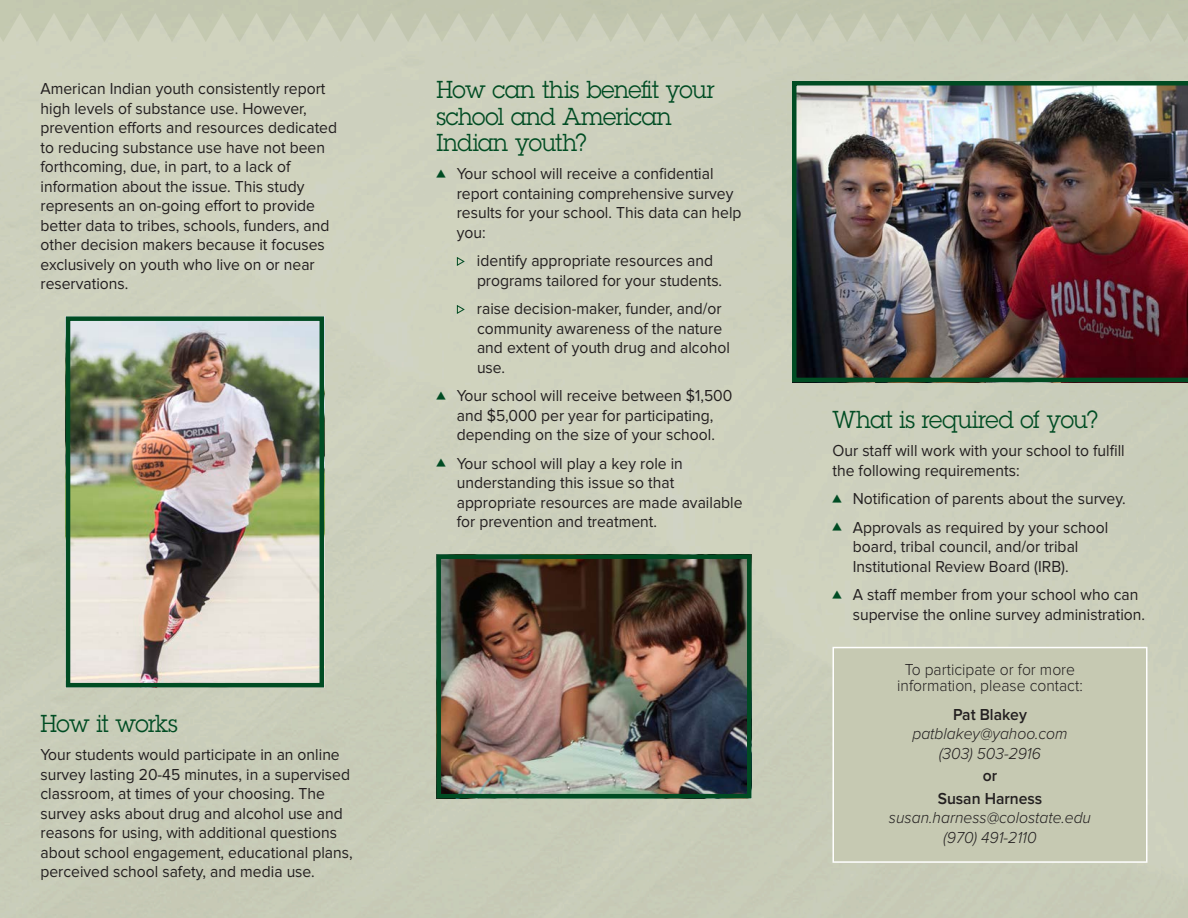
<style>
.page{position:relative;width:1188px;height:918px;background:#fff}
.page>*{position:absolute;margin:0;border:0;box-sizing:border-box;transform-origin:0 0}
.head_question{font:24px/26.2px "Lubalin Graph Std";letter-spacing:-.015em;color:#004c23;scale:.95 1}
.body{font:16.5px/19.5px "Proxima Nova";color:#231f20;scale:.95 1}
.body_bullet__x1{font:16.5px/19.5px "Proxima Nova";color:#231f20;scale:.95 1}
.body_bullet__x2{font:16.5px/19.5px "Proxima Nova";color:#231f20;scale:.95 1}
.body-2{font:italic 300 16.5px "Proxima Nova";color:#231f20;scale:.95 1}
.body-3{font:300 16.5px/16.5px "Proxima Nova";color:#231f20;text-align:center;scale:.95 1}
.body-4{font:600 16.5px "Proxima Nova";color:#231f20;scale:.95 1}
.s1{font-size:15px;color:#004c23}
</style>
<div class="page">
<div style="left:0;top:42px;width:1188px;height:876px;background:#cdd0bc"></div>
<svg style="left:457px;top:256px;width:8px;height:10px"></svg>
<svg style="left:457px;top:304px;width:8px;height:10px"></svg>
<img style="left:792px;top:81px;width:396px;height:301px">
<img style="left:441px;top:559px;width:306px;height:234px">
<div style="left:436px;top:554px;width:316px;height:244px;border:4px solid #004c23"></div>
<img style="left:71px;top:321px;width:248px;height:361px">
<div style="left:66px;top:316px;width:258px;height:371px;border:4px solid #004c23"></div>
<div style="left:833px;top:648px;width:314px;height:214px;background:#c6c9b2"></div>
<div style="left:832px;top:647px;width:316px;height:216px;border:2px solid #fff"></div>
<svg style="left:0;top:0;width:1188px;height:42px;background:#c4c9b2"></svg>
<p class="body" style="left:40px;top:79px;width:314px">American Indian youth consistently report high levels of substance use. However, prevention efforts and resources dedicated to reducing substance use have not been forthcoming, due, in part, to a lack of information about the issue. This study represents an on-going effort to provide better data to tribes, schools, funders, and other decision makers because it focuses exclusively on youth who live on or near reservations.</p>
<p class="head_question" style="left:40px;top:710px;width:146px">How it works</p>
<p class="body" style="left:40px;top:745px;width:330px">Your students would participate in an online survey lasting 20-45 minutes, in a supervised classroom, at times of your choosing. The survey asks about drug and alcohol use and reasons for using, with additional questions about school engagement, educational plans, perceived school safety, and media use.</p>
<p class="head_question" style="left:436px;top:76px;width:295px">How can this benefit your school and American<br>Indian youth?</p>
<p class="body_bullet__x1" style="left:457px;top:165px;width:301px;text-indent:-20px"><span class="s1">▲</span> Your school will receive a confidential report containing comprehensive survey results for your school. This data can help you:</p>
<p class="body_bullet__x2" style="left:477px;top:252px;width:260px">identify appropriate resources and programs tailored for your students.</p>
<p class="body_bullet__x2" style="left:477px;top:300px;width:268px">raise decision-maker, funder, and/or community awareness of the nature and extent of youth drug and alcohol use.</p>
<p class="body_bullet__x1" style="left:436px;top:387px;width:313px;text-align:center"><span class="s1">▲</span> Your school will receive between $1,500 and $5,000 per year for participating, depending on the size of your school.</p>
<p class="body_bullet__x1" style="left:457px;top:454px;width:302px;text-indent:-20px"><span class="s1">▲</span> Your school will play a key role in understanding this issue so that appropriate resources are made available for prevention and treatment.</p>
<p class="head_question" style="left:832px;top:406px;width:282px">What is required of you?</p>
<p class="body" style="left:832px;top:441px;width:309px">Our staff will work with your school to fulfill the following requirements:</p>
<p class="body_bullet__x1" style="left:832px;top:489px;width:310px"><span class="s1">▲</span> Notification of parents about the survey.</p>
<p class="body_bullet__x1" style="left:853px;top:518px;width:270px;text-indent:-20px"><span class="s1">▲</span> Approvals as required by your school board, tribal council, and/or tribal<br>Institutional Review Board (IRB).</p>
<p class="body_bullet__x1" style="left:853px;top:585px;width:309px;text-indent:-20px"><span class="s1">▲</span> A staff member from your school who can supervise the online survey administration.</p>
<p class="body-3" style="left:897px;top:661px;width:197px">To participate or for more information, please contact:</p>
<p class="body-4" style="left:953px;top:705px;width:79px">Pat Blakey</p>
<p class="body-2" style="left:912px;top:725px;width:165px">patblakey@yahoo.com</p>
<p class="body-2" style="left:939px;top:744px;width:109px">(303) 503-2916</p>
<p class="body-4" style="left:983px;top:767px;width:17px">or</p>
<p class="body-4" style="left:938px;top:789px;width:112px">Susan Harness</p>
<p class="body-2" style="left:889px;top:809px;width:214px">susan.harness@colostate.edu</p>
<p class="body-2" style="left:943px;top:828px;width:100px">(970) 491-2110</p>
</div>
